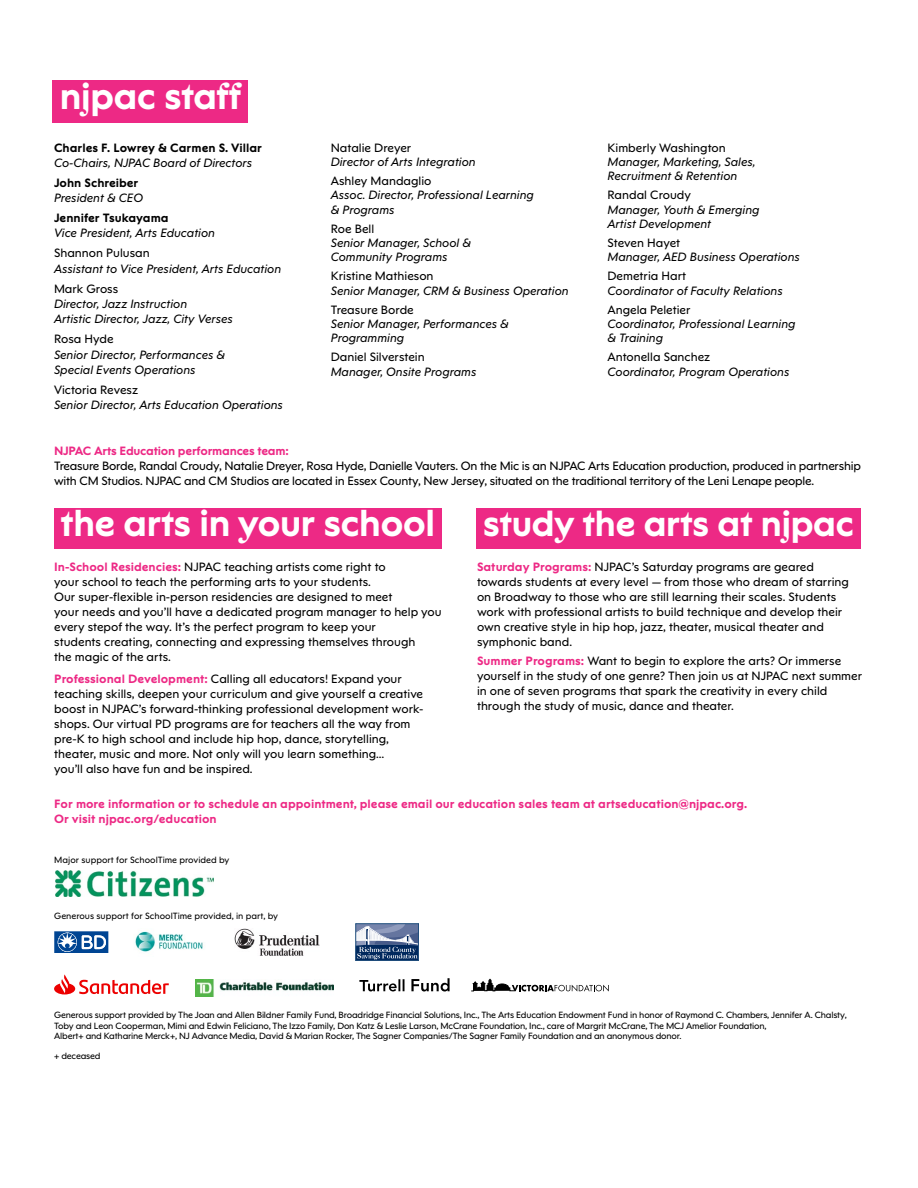
<style>
.page{position:relative;width:918px;height:1188px;background:#fff}
.page>*{position:absolute;margin:0;border:0;box-sizing:border-box;transform-origin:0 0}
.t1{font:700 37.35px "NJPAC Sans";letter-spacing:-.025em;color:#fff}
.t2{font:700 36.3px "NJPAC Sans";letter-spacing:-.025em;color:#fff}
.t3{font:12px/15px "NJPAC Sans";color:#000}
.t4{font:italic 12px/14.4px "NJPAC Sans";color:#000}
.t5{font:12px/15px "NJPAC Sans";letter-spacing:-.02em;color:#000}
.t6{font:700 12px/15px "NJPAC Sans";color:#ed2985}
.t7{font:700 12px "NJPAC Sans";color:#000}
.t8{font:700 12px "NJPAC Sans";letter-spacing:-.02em;color:#ed2985}
.t9{font:9px/10.2px "NJPAC Sans";letter-spacing:-.02em;color:#000}
.t10{font:9px "NJPAC Sans";color:#000}
.s1{font-weight:700;color:#ed2985}
</style>
<div class="page">
<div style="left:53px;top:81px;width:195px;height:42px;background:#ed2985"></div>
<svg style="left:54px;top:931px;width:54px;height:22px"></svg>
<img style="left:196px;top:980px;width:138px;height:16px">
<svg style="left:359px;top:979px;width:46px;height:12px"></svg>
<svg style="left:411px;top:978px;width:39px;height:14px"></svg>
<img style="left:135px;top:931px;width:68px;height:21px">
<img style="left:234px;top:928px;width:86px;height:28px">
<svg style="left:357px;top:925px;width:60px;height:34px;background:#6b7fa2"></svg>
<div style="left:355px;top:923px;width:64px;height:38px;border:1px solid #1c4b7b"></div>
<svg style="left:54px;top:974px;width:115px;height:21px"></svg>
<svg style="left:471px;top:979px;width:138px;height:13px"></svg>
<img style="left:56px;top:870px;width:157px;height:26px">
<div style="left:54px;top:508px;width:387px;height:41px;background:#ed2985"></div>
<div style="left:477px;top:508px;width:384px;height:41px;background:#ed2985"></div>
<h1 class="t1" style="left:60px;top:73px;width:184px">njpac staff</h1>
<p class="t7" style="left:54px;top:140px;width:210px">Charles F. Lowrey &amp; Carmen S. Villar</p>
<p class="t4" style="left:54px;top:156px;width:200px">Co-Chairs, NJPAC Board of Directors</p>
<p class="t7" style="left:54px;top:175px;width:86px">John Schreiber</p>
<p class="t4" style="left:54px;top:191px;width:91px">President &amp; CEO</p>
<p class="t7" style="left:54px;top:211px;width:116px">Jennifer Tsukayama</p>
<p class="t4" style="left:54px;top:226px;width:163px">Vice President, Arts Education</p>
<p class="t3" style="left:54px;top:246px;width:97px">Shannon Pulusan</p>
<p class="t4" style="left:54px;top:261px;width:229px">Assistant to Vice President, Arts Education</p>
<p class="t3" style="left:54px;top:281px;width:66px">Mark Gross</p>
<p class="t4" style="left:54px;top:296px;width:180px;line-height:15.5px">Director, Jazz Instruction<br>Artistic Director, Jazz, City Verses</p>
<p class="t3" style="left:54px;top:332px;width:61px">Rosa Hyde</p>
<p class="t4" style="left:54px;top:347px;width:173px;line-height:15.5px">Senior Director, Performances &amp;<br>Special Events Operations</p>
<p class="t3" style="left:54px;top:382px;width:86px">Victoria Revesz</p>
<p class="t4" style="left:54px;top:398px;width:231px">Senior Director, Arts Education Operations</p>
<p class="t3" style="left:331px;top:140px;width:82px">Natalie Dreyer</p>
<p class="t4" style="left:331px;top:155px;width:146px">Director of Arts Integration</p>
<p class="t3" style="left:331px;top:173px;width:102px">Ashley Mandaglio</p>
<p class="t4" style="left:331px;top:188px;width:205px">Assoc. Director, Professional Learning &amp; Programs</p>
<p class="t3" style="left:331px;top:221px;width:45px">Roe Bell</p>
<p class="t4" style="left:331px;top:236px;width:142px">Senior Manager, School &amp;<br>Community Programs</p>
<p class="t3" style="left:331px;top:269px;width:104px">Kristine Mathieson</p>
<p class="t4" style="left:331px;top:283px;width:239px">Senior Manager, CRM &amp; Business Operation</p>
<p class="t3" style="left:331px;top:302px;width:85px">Treasure Borde</p>
<p class="t4" style="left:331px;top:317px;width:180px">Senior Manager, Performances &amp;<br>Programming</p>
<p class="t3" style="left:331px;top:350px;width:96px">Daniel Silverstein</p>
<p class="t4" style="left:331px;top:364px;width:147px">Manager, Onsite Programs</p>
<p class="t3" style="left:607px;top:140px;width:120px">Kimberly Washington</p>
<p class="t4" style="left:607px;top:155px;width:149px">Manager, Marketing, Sales,<br>Recruitment &amp; Retention</p>
<p class="t3" style="left:607px;top:188px;width:85px">Randal Croudy</p>
<p class="t4" style="left:607px;top:202px;width:154px">Manager, Youth &amp; Emerging<br>Artist Development</p>
<p class="t3" style="left:607px;top:235px;width:74px">Steven Hayet</p>
<p class="t4" style="left:607px;top:250px;width:194px">Manager, AED Business Operations</p>
<p class="t3" style="left:607px;top:269px;width:80px">Demetria Hart</p>
<p class="t4" style="left:607px;top:283px;width:177px">Coordinator of Faculty Relations</p>
<p class="t3" style="left:607px;top:302px;width:85px">Angela Peletier</p>
<p class="t4" style="left:607px;top:317px;width:190px">Coordinator, Professional Learning &amp; Training</p>
<p class="t3" style="left:607px;top:350px;width:104px">Antonella Sanchez</p>
<p class="t4" style="left:607px;top:364px;width:183px">Coordinator, Program Operations</p>
<p class="t8" style="left:54px;top:443px;width:236px">NJPAC Arts Education performances team:</p>
<p class="t5" style="left:54px;top:458px;width:808px">Treasure Borde, Randal Croudy, Natalie Dreyer, Rosa Hyde, Danielle Vauters. On the Mic is an NJPAC Arts Education production, produced in partnership with CM Studios. NJPAC and CM Studios are located in Essex County, New Jersey, situated on the traditional territory of the Leni Lenape people.</p>
<h1 class="t1" style="left:60px;top:500px;width:377px">the arts in your school</h1>
<h2 class="t2" style="left:483px;top:501px;width:373px">study the arts at njpac</h2>
<p class="t3" style="left:477px;top:559px;width:374px"><span class="s1">Saturday Programs:</span> NJPAC’s Saturday programs are geared towards students at every level — from those who dream of starring on Broadway to those who are still learning their scales. Students work with professional artists to build technique and develop their own creative style in hip hop, jazz, theater, musical theater and symphonic band.</p>
<p class="t3" style="left:477px;top:654px;width:387px"><span class="s1">Summer Programs:</span> Want to begin to explore the arts? Or immerse yourself in the study of one genre? Then join us at NJPAC next summer in one of seven programs that spark the creativity in every child through the study of music, dance and theater.</p>
<p class="t3" style="left:54px;top:559px;width:389px"><span class="s1">In-School Residencies:</span> NJPAC teaching artists come right to<br>your school to teach the performing arts to your students.<br>Our super-flexible in-person residencies are designed to meet<br>your needs and you’ll have a dedicated program manager to help you every stepof the way. It’s the perfect program to keep your<br>students creating, connecting and expressing themselves through<br>the magic of the arts.</p>
<p class="t3" style="left:54px;top:672px;width:371px"><span class="s1">Professional Development:</span> Calling all educators! Expand your teaching skills, deepen your curriculum and give yourself a creative boost in NJPAC’s forward-thinking professional development work&shy;shops. Our virtual PD programs are for teachers all the way from pre-K to high school and include hip hop, dance, storytelling, theater, music and more. Not only will you learn something…<br>you’ll also have fun and be inspired.</p>
<p class="t6" style="left:54px;top:796px;width:694px">For more information or to schedule an appointment, please email our education sales team at artseducation@njpac.org.<br>Or visit njpac.org/education</p>
<p class="t10" style="left:54px;top:855px;width:177px">Major support for SchoolTime provided by</p>
<p class="t10" style="left:54px;top:911px;width:225px">Generous support for SchoolTime provided, in part, by</p>
<p class="t9" style="left:54px;top:1010px;width:794px">Generous support provided by The Joan and Allen Bildner Family Fund, Broadridge Financial Solutions, Inc., The Arts Education Endowment Fund in honor of Raymond C. Chambers, Jennifer A. Chalsty,<br>Toby and Leon Cooperman, Mimi and Edwin Feliciano, The Izzo Family, Don Katz &amp; Leslie Larson, McCrane Foundation, Inc., care of Margrit McCrane, The MCJ Amelior Foundation,<br>Albert+ and Katharine Merck+, NJ Advance Media, David &amp; Marian Rocker, The Sagner Companies/The Sagner Family Foundation and an anonymous donor.</p>
<p class="t9" style="left:54px;top:1051px;width:48px">+ deceased</p>
</div>
